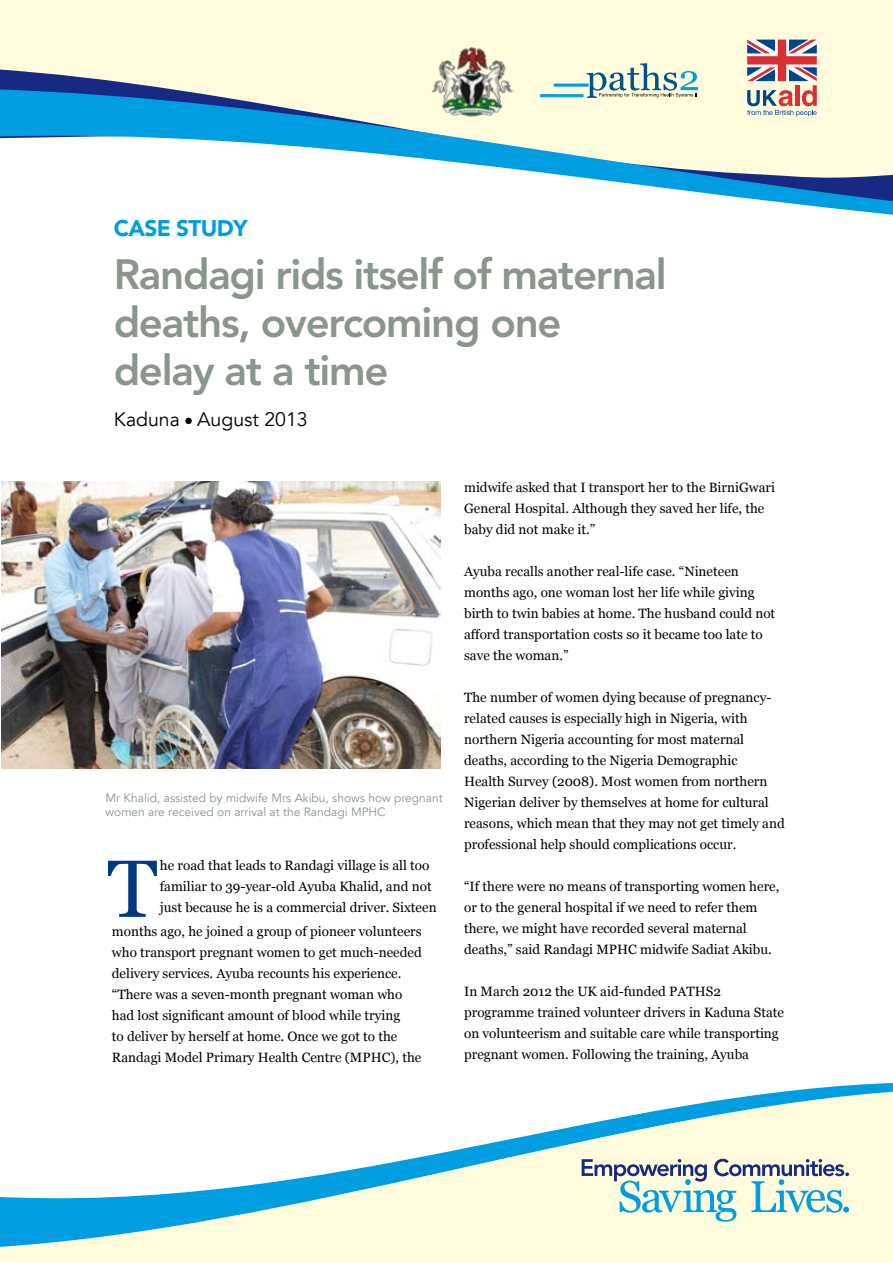
<style>
.page{position:relative;width:893px;height:1263px;background:#fff}
.page>*{position:absolute;margin:0;border:0;box-sizing:border-box;transform-origin:0 0}
.t1{font:81px "Georgia";color:#003882}
.t2{font:800 42px/48px "Avenir LT Std";letter-spacing:-.03em;color:#88968b}
.t3{font:900 22.5px "Avenir LT Std";letter-spacing:-.03em;color:#009ee0}
.t4{font:19.5px "Avenir LT";color:#000}
.t5{font:13.5px/21px "Georgia";color:#000}
.t6{font:12px/14.4px "Avenir LT";color:#88968b}
</style>
<div class="page">
<div style="left:0;top:0;width:893px;height:69px;background:#fffcdd"></div>
<svg style="left:0;top:69px;width:893px;height:20px;background:#dbdccf"></svg>
<svg style="left:0;top:89px;width:893px;height:126px"></svg>
<div style="left:0;top:1247px;width:893px;height:16px;background:#fffcdd"></div>
<svg style="left:0;top:1082px;width:893px;height:165px"></svg>
<div style="left:185px;top:418px;width:7px;height:6px;background:#000;border-radius:50%"></div>
<svg style="left:582px;top:1159px;width:267px;height:63px;background:#c6dad3"></svg>
<img style="left:1px;top:481px;width:440px;height:288px">
<div style="left:541px;top:95px;width:42px;height:2px;background:#009ee0;border:1px solid #009ee0"></div>
<hr style="left:554px;top:84px;width:34px;height:2px;background:#009ee0">
<svg style="left:587px;top:63px;width:111px;height:35px;background:#bfd2c7"></svg>
<svg style="left:747px;top:40px;width:73px;height:77px;background:#c4a0a4"></svg>
<img style="left:431px;top:43px;width:82px;height:77px">
<h3 class="t3" style="left:114px;top:215px;width:135px">CASE STUDY</h3>
<h2 class="t2" style="left:114px;top:250px;width:554px">Randagi rids itself of maternal deaths, overcoming one delay at a time</h2>
<h3 class="t4" style="left:114px;top:408px;width:195px">Kaduna August 2013</h3>
<p class="t6" style="left:106px;top:791px;width:339px">Mr Khalid, assisted by midwife Mrs Akibu, shows how pregnant women are received on arrival at the Randagi MPHC</p>
<p class="t5" style="left:160px;top:855px;width:273px">he road that leads to Randagi village is all too familiar to 39-year-old Ayuba Khalid, and not</p>
<h1 class="t1" style="left:107px;top:840px;width:52px">T</h1>
<p class="t5" style="left:160px;top:897px;width:278px">just because he is a commercial driver. Sixteen</p>
<p class="t5" style="left:112px;top:921px;width:311px">months ago, he joined a group of pioneer volunteers who transport pregnant women to get much-needed delivery services. Ayuba recounts his experience. “There was a seven-month pregnant woman who had lost significant amount of blood while trying<br>to deliver by herself at home. Once we got to the Randagi Model Primary Health Centre (MPHC), the</p>
<p class="t5" style="left:464px;top:477px;width:312px">midwife asked that I transport her to the BirniGwari<br>General Hospital. Although they saved her life, the baby did not make it.”</p>
<p class="t5" style="left:464px;top:561px;width:313px">Ayuba recalls another real-life case. “Nineteen months ago, one woman lost her life while giving birth to twin babies at home. The husband could not afford transportation costs so it became too late to save the woman.”</p>
<p class="t5" style="left:464px;top:687px;width:322px">The number of women dying because of pregnancy&shy;related causes is especially high in Nigeria, with northern Nigeria accounting for most maternal deaths, according to the Nigeria Demographic<br>Health Survey (2008). Most women from northern Nigerian deliver by themselves at home for cultural reasons, which mean that they may not get timely and professional help should complications occur.</p>
<p class="t5" style="left:464px;top:876px;width:317px">“If there were no means of transporting women here, or to the general hospital if we need to refer them there, we might have recorded several maternal deaths,” said Randagi MPHC midwife Sadiat Akibu.</p>
<p class="t5" style="left:464px;top:981px;width:322px">In March 2012 the UK aid-funded PATHS2 programme trained volunteer drivers in Kaduna State on volunteerism and suitable care while transporting pregnant women. Following the training, Ayuba</p>
</div>
